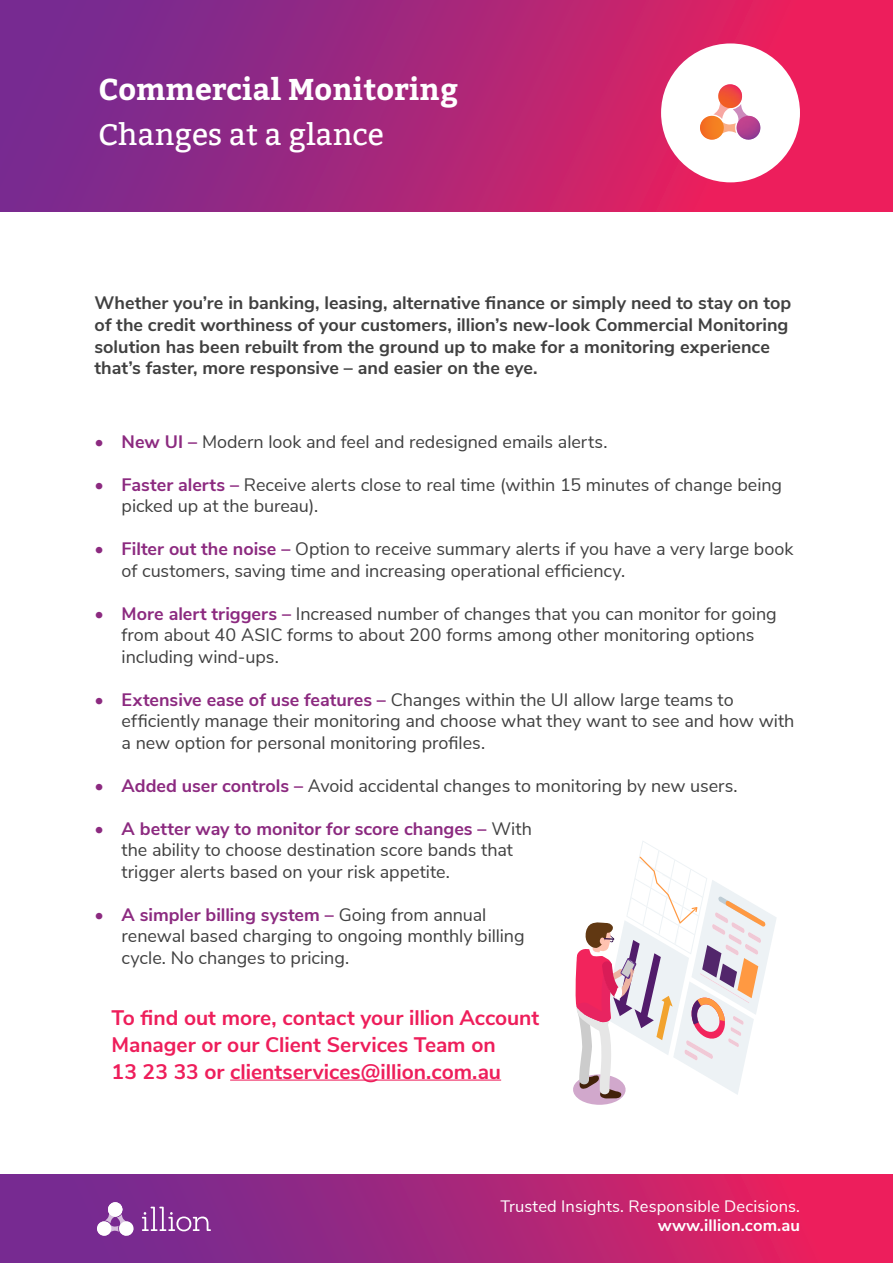
<style>
.page{position:relative;width:893px;height:1263px;background:#fff}
.page>*{position:absolute;margin:0;border:0;box-sizing:border-box;transform-origin:0 0}
.t1{font:700 30px "Bitter";color:#fff}
.t2{font:30px "Bitter";color:#fff}
.t3{font:700 21px/27px "Nunito Sans";color:#ee1e5b}
.t4{font:18px/21.6px "Nunito Sans";letter-spacing:-.005em;color:#404040}
.t5{font:700 18px/21.6px "Nunito Sans";color:#404040}
.t6{font:16.5px "Nunito Sans";letter-spacing:.01em;color:#fff}
.t7{font:700 16.5px "Nunito Sans";letter-spacing:.01em;color:#fff}
.s1{font-weight:700;color:#8c2a80}
</style>
<div class="page">
<svg style="left:0;top:1174px;width:893px;height:89px;background:#aa2579"></svg>
<svg style="left:97px;top:1202px;width:37px;height:34px"></svg>
<svg style="left:142px;top:1207px;width:69px;height:24px;background:#9956a5"></svg>
<div style="left:0;top:0;width:893px;height:212px;background:linear-gradient(to right,#6b2c96,#f81f57)"></div>
<div style="left:661px;top:43px;width:139px;height:139px;background:#fff;border-radius:50%"></div>
<svg style="left:710px;top:96px;width:51px;height:37px"></svg>
<img style="left:718px;top:84px;width:24px;height:25px">
<img style="left:700px;top:116px;width:24px;height:24px">
<img style="left:736px;top:116px;width:24px;height:24px">
<hr style="left:230px;top:1079px;width:271px;height:1px;background:#ee1e5b">
<svg style="left:573px;top:841px;width:203px;height:264px"></svg>
<h1 class="t1" style="left:99px;top:72px;width:361px">Commercial Monitoring</h1>
<h1 class="t2" style="left:99px;top:117px;width:286px">Changes at a glance</h1>
<p class="t5" style="left:95px;top:291px;width:698px">Whether you’re in banking, leasing, alternative finance or simply need to stay on top of the credit worthiness of your customers, illion’s new-look Commercial Monitoring solution has been rebuilt from the ground up to make for a monitoring experience that’s faster, more responsive – and easier on the eye.</p>
<p class="t4" style="left:95px;top:429px;width:514px"><span class="s1">• New UI –</span> Modern look and feel and redesigned emails alerts.</p>
<p class="t4" style="left:122px;top:472px;width:662px;text-indent:-27px"><span class="s1">• Faster alerts –</span> Receive alerts close to real time (within 15 minutes of change being picked up at the bureau).</p>
<p class="t4" style="left:122px;top:537px;width:673px;text-indent:-27px"><span class="s1">• Filter out the noise –</span> Option to receive summary alerts if you have a very large book of customers, saving time and increasing operational efficiency.</p>
<p class="t4" style="left:122px;top:601px;width:657px;text-indent:-27px"><span class="s1">• More alert triggers –</span> Increased number of changes that you can monitor for going from about 40 ASIC forms to about 200 forms among other monitoring options including wind-ups.</p>
<p class="t4" style="left:122px;top:687px;width:674px;text-indent:-27px"><span class="s1">• Extensive ease of use features –</span> Changes within the UI allow large teams to efficiently manage their monitoring and choose what they want to see and how with a new option for personal monitoring profiles.</p>
<p class="t4" style="left:95px;top:773px;width:645px"><span class="s1">• Added user controls –</span> Avoid accidental changes to monitoring by new users.</p>
<p class="t4" style="left:122px;top:816px;width:412px;text-indent:-27px"><span class="s1">• A better way to monitor for score changes –</span> With the ability to choose destination score bands that trigger alerts based on your risk appetite.</p>
<p class="t4" style="left:122px;top:902px;width:404px;text-indent:-27px"><span class="s1">• A simpler billing system –</span> Going from annual renewal based charging to ongoing monthly billing cycle. No changes to pricing.</p>
<p class="t3" style="left:112px;top:1002px;width:429px">To find out more, contact your illion Account<br>Manager or our Client Services Team on<br>13 23 33 or clientservices@illion.com.au</p>
<p class="t6" style="left:500px;top:1194px;width:301px">Trusted Insights. Responsible Decisions.</p>
<p class="t7" style="left:658px;top:1213px;width:144px">www.illion.com.au</p>
</div>
